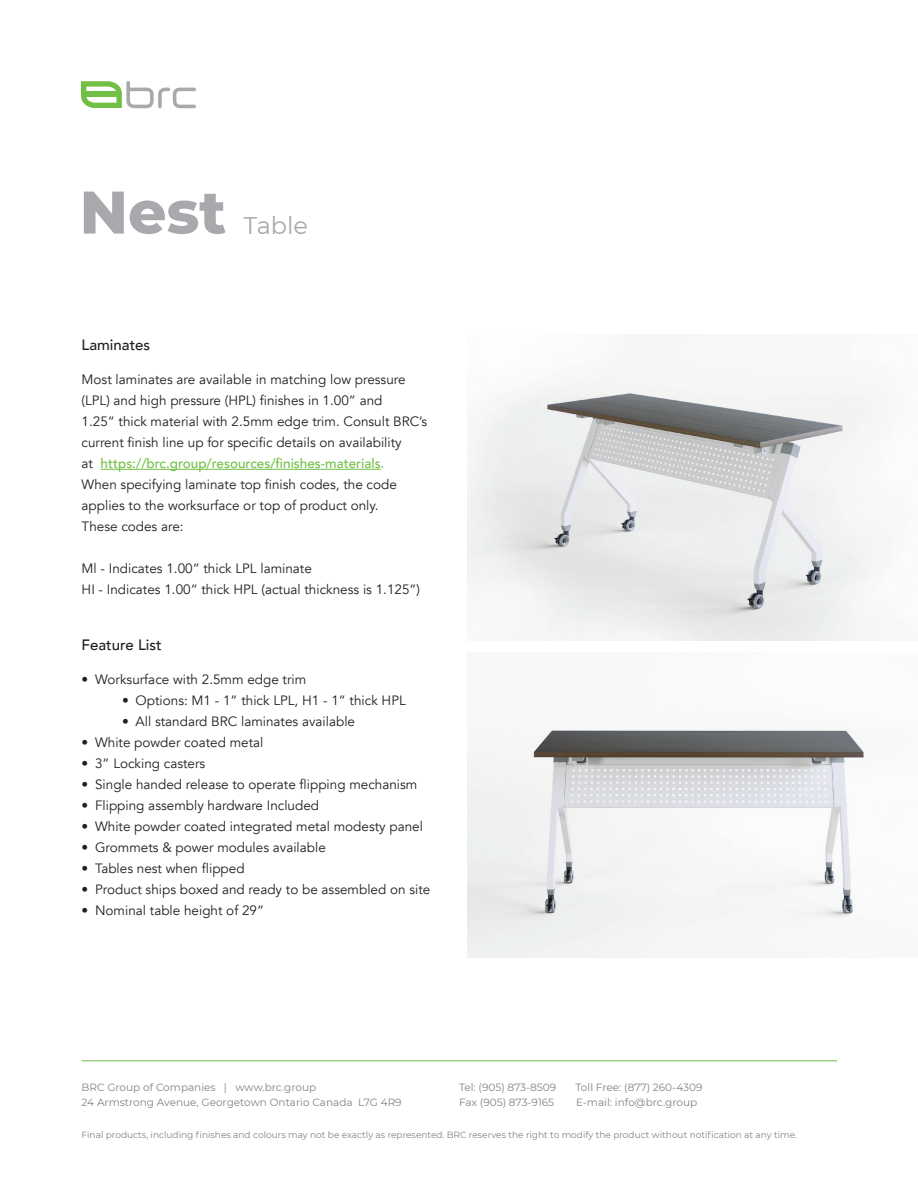
<style>
.page{position:relative;width:918px;height:1188px;background:#fff}
.page>*{position:absolute;margin:0;border:0;box-sizing:border-box;transform-origin:0 0}
.t1{font:800 60px "Montserrat";color:#a8a9ad}
.t2{font:24px "Montserrat";color:#a8a9ad}
.t3{font:500 15px "Avenir";color:#231f20}
.t4{font:13.5px/21px "Avenir";color:#231f20}
.t5{font:10.5px/15px "Montserrat";color:#808285}
.t6{font:9px "Montserrat";color:#808285}
.s1{font-weight:500;color:#71bf44}
</style>
<div class="page">
<img style="left:468px;top:368px;width:419px;height:272px">
<img style="left:468px;top:730px;width:396px;height:228px">
<svg style="left:81px;top:81px;width:115px;height:27px"></svg>
<div style="left:84px;top:92px;width:35px;height:5px;background:#71bf44"></div>
<hr style="left:82px;top:1061px;width:755px;height:1px;background:#70bd44">
<hr style="left:101px;top:469px;width:280px;height:1px;background:#71bf44">
<h1 class="t1" style="left:80px;top:168px;width:148px">Nest</h1>
<h2 class="t2" style="left:244px;top:209px;width:66px">Table</h2>
<p class="t3" style="left:82px;top:332px;width:70px">Laminates</p>
<p class="t4" style="left:82px;top:369px;width:347px">Most laminates are available in matching low pressure (LPL) and high pressure (HPL) finishes in 1.00” and<br>1.25” thick material with 2.5mm edge trim. Consult BRC’s current finish line up for specific details on availability<br>at <span class="s1">https://brc.group/resources/finishes-materials.<br></span>When specifying laminate top finish codes, the code applies to the worksurface or top of product only.<br>These codes are:</p>
<p class="t4" style="left:82px;top:558px;width:340px">Ml - Indicates 1.00” thick LPL laminate<br>HI - Indicates 1.00” thick HPL (actual thickness is 1.125”)</p>
<p class="t3" style="left:82px;top:632px;width:82px">Feature List</p>
<p class="t4" style="left:82px;top:669px;width:226px">• Worksurface with 2.5mm edge trim</p>
<p class="t4" style="left:122px;top:690px;width:285px">• Options: M1 - 1” thick LPL, H1 - 1” thick HPL</p>
<p class="t4" style="left:122px;top:711px;width:234px">• All standard BRC laminates available</p>
<p class="t4" style="left:82px;top:732px;width:183px">• White powder coated metal</p>
<p class="t4" style="left:82px;top:753px;width:125px">• 3” Locking casters</p>
<p class="t4" style="left:82px;top:774px;width:337px">• Single handed release to operate flipping mechanism</p>
<p class="t4" style="left:82px;top:795px;width:239px">• Flipping assembly hardware Included</p>
<p class="t4" style="left:82px;top:816px;width:343px">• White powder coated integrated metal modesty panel</p>
<p class="t4" style="left:82px;top:837px;width:246px">• Grommets &amp; power modules available</p>
<p class="t4" style="left:82px;top:858px;width:165px">• Tables nest when flipped</p>
<p class="t4" style="left:82px;top:879px;width:350px">• Product ships boxed and ready to be assembled on site</p>
<p class="t4" style="left:82px;top:900px;width:184px">• Nominal table height of 29”</p>
<p class="t5" style="left:82px;top:1080px;width:322px">BRC Group of Companies | www.brc.group<br>24 Armstrong Avenue, Georgetown Ontario Canada L7G 4R9</p>
<p class="t6" style="left:82px;top:1129px;width:717px">Final products, including finishes and colours may not be exactly as represented. BRC reserves the right to modify the product without notification at any time.</p>
<p class="t5" style="left:459px;top:1080px;width:99px">Tel: (905) 873-8509</p>
<p class="t5" style="left:576px;top:1080px;width:128px">Toll Free: (877) 260-4309</p>
<p class="t5" style="left:459px;top:1095px;width:97px">Fax (905) 873-9165</p>
<p class="t5" style="left:576px;top:1095px;width:123px">E-mail: info@brc.group</p>
</div>
